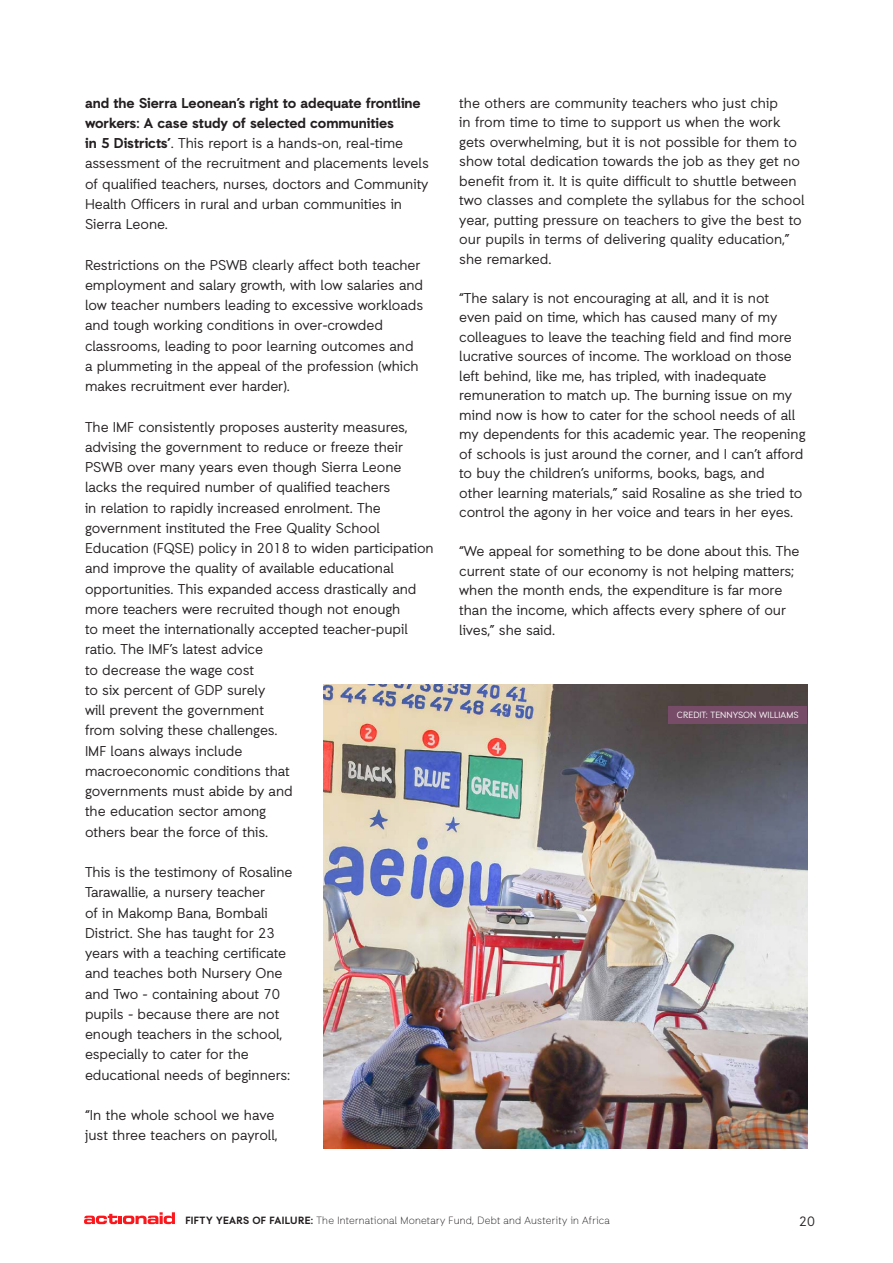
<style>
.page{position:relative;width:893px;height:1263px;background:#fff}
.page>*{position:absolute;margin:0;border:0;box-sizing:border-box;transform-origin:0 0}
.t1{font:14.25px/20.2px "Auxilia";letter-spacing:-.005em;color:#231f20}
.t2{font:13.5px "Auxilia";color:#231f20}
.t3{font:300 10.5px "Auxilia";letter-spacing:.025em;color:#231f20}
.t4{font:9px "Auxilia";color:#fff}
.s1{font-weight:700}
</style>
<div class="page">
<svg style="left:84px;top:1212px;width:91px;height:12px"></svg>
<img style="left:323px;top:685px;width:484px;height:463px">
<div style="left:668px;top:706px;width:139px;height:18px;background:#774c68"></div>
<p class="t1" style="left:85px;top:92px;width:345px"><span class="s1">and the Sierra Leonean’s right to adequate frontline workers: A case study of selected communities<br>in 5 Districts’</span>. This report is a hands-on, real-time assessment of the recruitment and placements levels of qualified teachers, nurses, doctors and Community Health Officers in rural and urban communities in Sierra Leone.</p>
<p class="t1" style="left:85px;top:254px;width:340px">Restrictions on the PSWB clearly affect both teacher employment and salary growth, with low salaries and low teacher numbers leading to excessive workloads and tough working conditions in over-crowded classrooms, leading to poor learning outcomes and a plummeting in the appeal of the profession (which makes recruitment ever harder).</p>
<p class="t1" style="left:85px;top:416px;width:350px">The IMF consistently proposes austerity measures, advising the government to reduce or freeze their PSWB over many years even though Sierra Leone lacks the required number of qualified teachers<br>in relation to rapidly increased enrolment. The government instituted the Free Quality School Education (FQSE) policy in 2018 to widen participation and improve the quality of available educational opportunities. This expanded access drastically and more teachers were recruited though not enough<br>to meet the internationally accepted teacher-pupil ratio. The IMF’s latest advice<br>to decrease the wage cost<br>to six percent of GDP surely<br>will prevent the government<br>from solving these challenges.<br>IMF loans always include<br>macroeconomic conditions that<br>governments must abide by and<br>the education sector among<br>others bear the force of this.</p>
<p class="t1" style="left:85px;top:862px;width:209px">This is the testimony of Rosaline<br>Tarawallie, a nursery teacher<br>of in Makomp Bana, Bombali<br>District. She has taught for 23 years with a teaching certificate and teaches both Nursery One and Two - containing about 70 pupils - because there are not enough teachers in the school, especially to cater for the educational needs of beginners:</p>
<p class="t1" style="left:85px;top:1105px;width:194px">“In the whole school we have just three teachers on payroll,</p>
<p class="t1" style="left:459px;top:92px;width:347px;line-height:19.5px">the others are community teachers who just chip<br>in from time to time to support us when the work gets overwhelming, but it is not possible for them to show total dedication towards the job as they get no benefit from it. It is quite difficult to shuttle between two classes and complete the syllabus for the school year, putting pressure on teachers to give the best to our pupils in terms of delivering quality education,” she remarked.</p>
<p class="t1" style="left:459px;top:287px;width:348px;line-height:19.5px">“The salary is not encouraging at all, and it is not<br>even paid on time, which has caused many of my colleagues to leave the teaching field and find more lucrative sources of income. The workload on those left behind, like me, has tripled, with inadequate remuneration to match up. The burning issue on my mind now is how to cater for the school needs of all my dependents for this academic year. The reopening of schools is just around the corner, and I can’t afford to buy the children’s uniforms, books, bags, and<br>other learning materials,” said Rosaline as she tried to control the agony in her voice and tears in her eyes.</p>
<p class="t1" style="left:459px;top:541px;width:342px;line-height:19.6px">“We appeal for something to be done about this. The current state of our economy is not helping matters; when the month ends, the expenditure is far more than the income, which affects every sphere of our lives,” she said.</p>
<p class="t4" style="left:677px;top:710px;width:123px">CREDIT: TENNYSON WILLIAMS</p>
<p class="t3" style="left:185px;top:1214px;width:426px"><span class="s1">FIFTY YEARS OF FAILURE:</span> The International Monetary Fund, Debt and Austerity in Africa</p>
<p class="t2" style="left:799px;top:1213px;width:17px">20</p>
</div>
